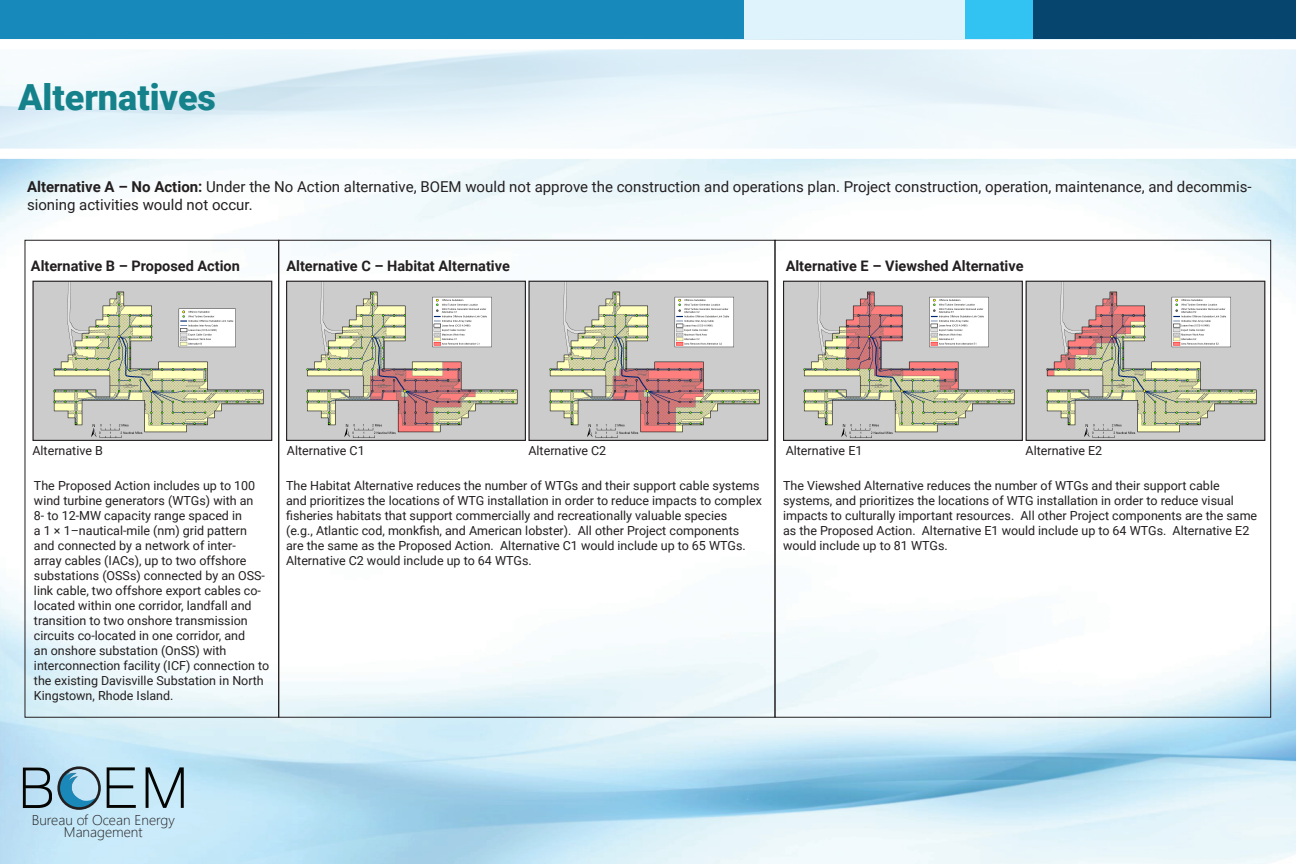
<style>
.page{position:relative;width:1296px;height:864px;background:#fff}
.page>*{position:absolute;margin:0;border:0;box-sizing:border-box;transform-origin:0 0}
.t1{font:900 36px "Roboto";color:#15828b}
.t2{font:15px/18px "Roboto";color:#231f20}
.t3{font:700 14.5px "Roboto";color:#231f20}
.t4{font:300 14.1px/12.3px "Segoe UI";color:#231f20;text-align:center}
.t5{font:12.5px/15px "Roboto";color:#231f20}
.s1{font-weight:700}
</style>
<div class="page">
<img style="left:0;top:159px;width:1296px;height:705px">
<svg style="left:0;top:49px;width:1296px;height:100px;fill:#ecf7fc"></svg>
<img style="left:23px;top:767px;width:29px;height:41px">
<img style="left:96px;top:772px;width:1px;height:36px">
<svg style="left:58px;top:772px;width:38px;height:38px"></svg>
<div style="left:57px;top:766px;width:44px;height:44px;border:3px solid #231f20;border-radius:50%"></div>
<img style="left:107px;top:767px;width:77px;height:41px">
<div style="left:0;top:0;width:744px;height:39px;background:#1889bb"></div>
<div style="left:744px;top:0;width:222px;height:39px;background:#dff3fc"></div>
<div style="left:966px;top:0;width:68px;height:39px;background:#32c3f2"></div>
<div style="left:1034px;top:0;width:262px;height:39px;background:#05456e"></div>
<img style="left:34px;top:283px;width:236px;height:156px">
<div style="left:32px;top:281px;width:240px;height:160px;border:1px solid #231f20"></div>
<img style="left:288px;top:283px;width:236px;height:156px">
<div style="left:286px;top:281px;width:240px;height:160px;border:1px solid #231f20"></div>
<img style="left:530px;top:283px;width:236px;height:156px">
<div style="left:528px;top:281px;width:240px;height:160px;border:1px solid #231f20"></div>
<img style="left:785px;top:283px;width:236px;height:156px">
<div style="left:783px;top:281px;width:240px;height:160px;border:1px solid #231f20"></div>
<img style="left:1028px;top:283px;width:235px;height:156px">
<div style="left:1026px;top:281px;width:239px;height:160px;border:1px solid #231f20"></div>
<div style="left:24px;top:240px;width:255px;height:478px;border:1px solid #231f20"></div>
<p class="t1" style="left:18px;top:72px;width:200px">Alternatives</p>
<p class="t2" style="left:27px;top:177px;width:1226px"><span class="s1">Alternative A – No Action:</span> Under the No Action alternative, BOEM would not approve the construction and operations plan. Project construction, operation, maintenance, and decommis&shy;sioning activities would not occur.</p>
<p class="t3" style="left:31px;top:255px;width:210px">Alternative B – Proposed Action</p>
<p class="t3" style="left:286px;top:255px;width:225px">Alternative C – Habitat Alternative</p>
<p class="t3" style="left:786px;top:255px;width:239px">Alternative E – Viewshed Alternative</p>
<p class="t5" style="left:32px;top:442px;width:72px">Alternative B</p>
<p class="t5" style="left:287px;top:442px;width:79px">Alternative C1</p>
<p class="t5" style="left:528px;top:442px;width:79px">Alternative C2</p>
<p class="t5" style="left:786px;top:442px;width:78px">Alternative E1</p>
<p class="t5" style="left:1026px;top:442px;width:78px">Alternative E2</p>
<p class="t5" style="left:34px;top:478px;width:237px">The Proposed Action includes up to 100 wind turbine generators (WTGs) with an<br>8- to 12-MW capacity range spaced in<br>a 1 × 1–nautical-mile (nm) grid pattern and connected by a network of inter-<br>array cables (IACs), up to two offshore substations (OSSs) connected by an OSS&shy;link cable, two offshore export cables co&shy;located within one corridor, landfall and transition to two onshore transmission circuits co-located in one corridor, and<br>an onshore substation (OnSS) with interconnection facility (ICF) connection to the existing Davisville Substation in North Kingstown, Rhode Island.</p>
<p class="t5" style="left:286px;top:478px;width:477px">The Habitat Alternative reduces the number of WTGs and their support cable systems and prioritizes the locations of WTG installation in order to reduce impacts to complex fisheries habitats that support commercially and recreationally valuable species<br>(e.g., Atlantic cod, monkfish, and American lobster). All other Project components<br>are the same as the Proposed Action. Alternative C1 would include up to 65 WTGs.<br>Alternative C2 would include up to 64 WTGs.</p>
<p class="t5" style="left:783px;top:478px;width:476px">The Viewshed Alternative reduces the number of WTGs and their support cable systems, and prioritizes the locations of WTG installation in order to reduce visual impacts to culturally important resources. All other Project components are the same as the Proposed Action. Alternative E1 would include up to 64 WTGs. Alternative E2 would include up to 81 WTGs.</p>
<p class="t4" style="left:32px;top:812px;width:145px">Bureau of Ocean Energy<br>Management</p>
</div>
